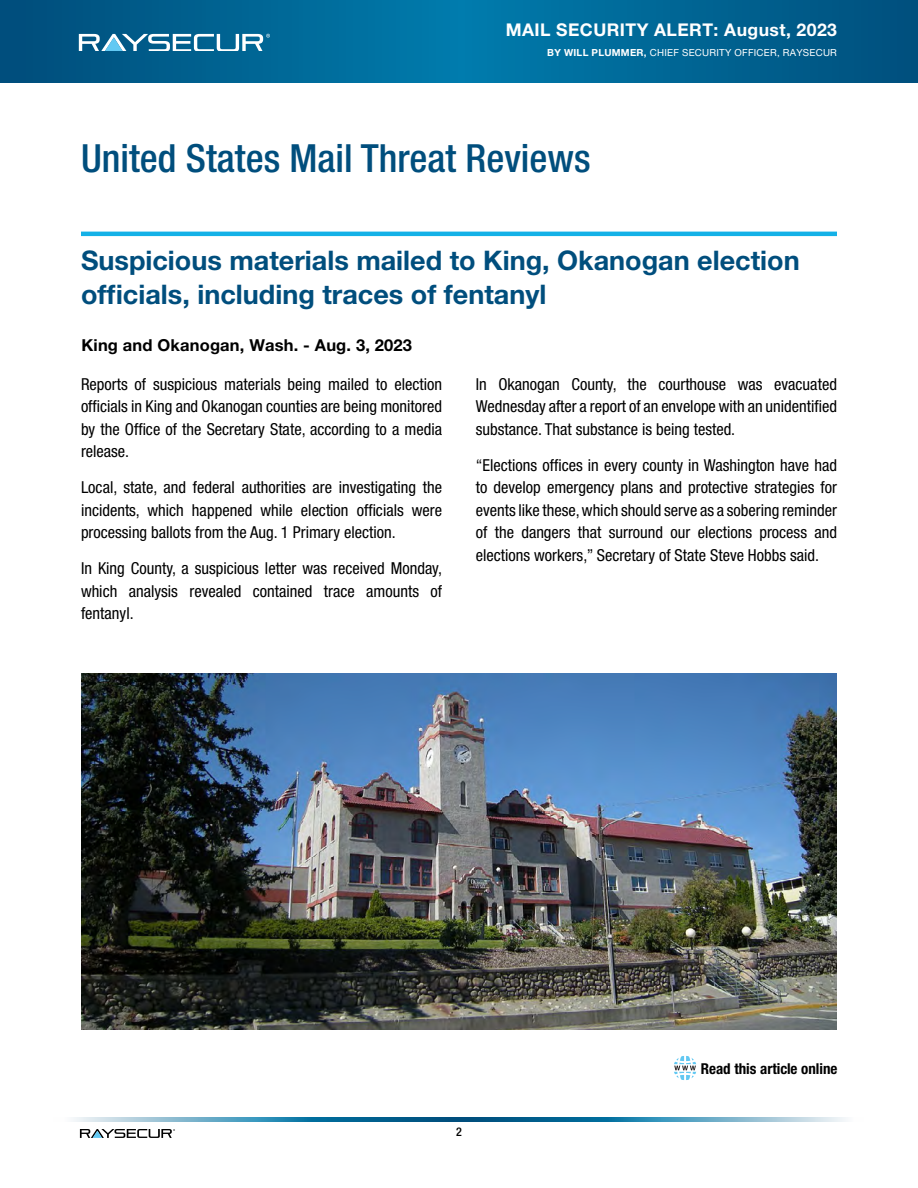
<style>
.page{position:relative;width:918px;height:1188px;background:#fff}
.page>*{position:absolute;margin:0;border:0;box-sizing:border-box;transform-origin:0 0}
.t1{font:500 condensed 38.85px "Helvetica Neue LT Pro";color:#004e7d}
.t2{font:700 27px/34.5px "Helvetica Neue LT Pro";color:#004e7d}
.t3{font:700 17.55px "Helvetica Neue LT Pro";letter-spacing:.025em;color:#fff}
.t4{font:condensed 16.5px/22.5px "Helvetica Neue LT Pro";color:#000;text-align:justify}
.t5{font:700 16.5px "Helvetica Neue LT Pro";letter-spacing:.01em;color:#000}
.t6{font:700 condensed 15px "Helvetica Neue LT Pro";color:#000}
.t7{font:500 condensed 12px "Helvetica Neue LT Pro";color:#000}
.t8{font:9.75px "Helvetica Neue LT Pro";letter-spacing:.025em;color:#fff}
.s1{font-weight:700}
</style>
<div class="page">
<svg style="left:459px;top:1118px;width:387px;height:3px"></svg>
<svg style="left:73px;top:1118px;width:386px;height:3px"></svg>
<svg style="left:80px;top:1129px;width:95px;height:9px"></svg>
<svg style="left:0;top:0;width:918px;height:82px;background:#006493"></svg>
<svg style="left:79px;top:34px;width:191px;height:17px"></svg>
<img style="left:82px;top:674px;width:755px;height:356px">
<hr style="left:81px;top:232px;width:756px;height:4px;background:#14b1e7">
<svg style="left:674px;top:1056px;width:22px;height:24px"></svg>
<p class="t3" style="left:506px;top:19px;width:333px">MAIL SECURITY ALERT: August, 2023</p>
<p class="t8" style="left:547px;top:46px;width:291px"><span class="s1">BY WILL PLUMMER,</span> CHIEF SECURITY OFFICER, RAYSECUR</p>
<h1 class="t1" style="left:81px;top:135px;width:511px">United States Mail Threat Reviews</h1>
<h2 class="t2" style="left:81px;top:242px;width:720px">Suspicious materials mailed to King, Okanogan election officials, including traces of fentanyl</h2>
<p class="t5" style="left:82px;top:335px;width:332px">King and Okanogan, Wash. - Aug. 3, 2023</p>
<p class="t4" style="left:81px;top:373px;width:363px">Reports of suspicious materials being mailed to election officials in King and Okanogan counties are being monitored by the Office of the Secretary State, according to a media release.</p>
<p class="t4" style="left:81px;top:476px;width:363px">Local, state, and federal authorities are investigating the incidents, which happened while election officials were processing ballots from the Aug. 1 Primary election.</p>
<p class="t4" style="left:81px;top:557px;width:363px">In King County, a suspicious letter was received Monday, which analysis revealed contained trace amounts of fentanyl.</p>
<p class="t4" style="left:476px;top:373px;width:363px">In Okanogan County, the courthouse was evacuated Wednesday after a report of an envelope with an unidentified substance. That substance is being tested.</p>
<p class="t4" style="left:476px;top:454px;width:363px">“Elections offices in every county in Washington have had to develop emergency plans and protective strategies for events like these, which should serve as a sobering reminder of the dangers that surround our elections process and elections workers,” Secretary of State Steve Hobbs said.</p>
<p class="t7" style="left:456px;top:1124px;width:7px">2</p>
<p class="t6" style="left:701px;top:1060px;width:138px">Read this article online</p>
</div>
